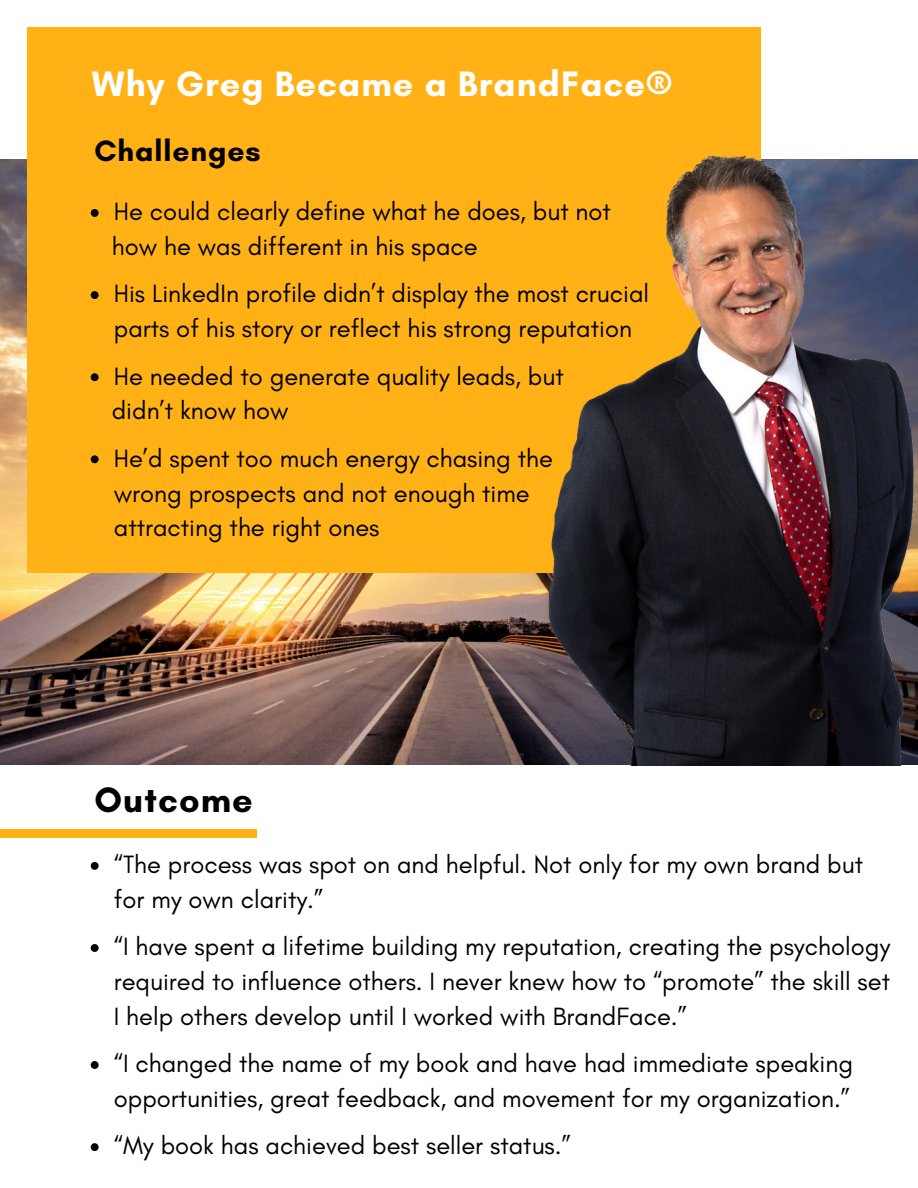
<style>
.page{position:relative;width:918px;height:1188px;background:#fff}
.page>*{position:absolute;margin:0;border:0;box-sizing:border-box;transform-origin:0 0}
.t1{font:700 36px "Glacial Indifference";letter-spacing:.03em;color:#fff}
.t2{font:700 36px "Glacial Indifference";letter-spacing:.03em;color:#000}
.t3{font:700 30px "Glacial Indifference";letter-spacing:.03em;color:#000}
.t4{font:25.5px/34.8px "Glacial Indifference";color:#000}
</style>
<div class="page">
<div style="left:0;top:829px;width:257px;height:9px;background:#ffb115"></div>
<img style="left:0;top:159px;width:409px;height:606px">
<div style="left:27px;top:27px;width:734px;height:546px;background:#ffb115"></div>
<img style="left:409px;top:155px;width:509px;height:610px">
<svg style="left:91px;top:209px;width:8px;height:8px"></svg>
<svg style="left:91px;top:291px;width:8px;height:8px"></svg>
<svg style="left:91px;top:373px;width:8px;height:8px"></svg>
<svg style="left:91px;top:455px;width:8px;height:8px"></svg>
<svg style="left:91px;top:862px;width:8px;height:8px"></svg>
<svg style="left:91px;top:944px;width:8px;height:8px"></svg>
<svg style="left:91px;top:1061px;width:8px;height:8px"></svg>
<svg style="left:91px;top:1143px;width:8px;height:8px"></svg>
<h2 class="t1" style="left:92px;top:62px;width:582px">Why Greg Became a BrandFace®</h2>
<h1 class="t3" style="left:94px;top:133px;width:168px">Challenges</h1>
<p class="t4" style="left:114px;top:194px;width:499px">He could clearly define what he does, but not</p>
<p class="t4" style="left:112px;top:229px;width:367px">how he was different in his space</p>
<p class="t4" style="left:114px;top:276px;width:537px">His LinkedIn profile didn’t display the most crucial parts of his story or reflect his strong reputation</p>
<p class="t4" style="left:114px;top:358px;width:452px">He needed to generate quality leads, but</p>
<p class="t4" style="left:112px;top:393px;width:178px">didn’t know how</p>
<p class="t4" style="left:114px;top:440px;width:441px">He’d spent too much energy chasing the wrong prospects and not enough time attracting the right ones</p>
<p class="t2" style="left:94px;top:778px;width:160px">Outcome</p>
<p class="t4" style="left:114px;top:847px;width:751px">“The process was spot on and helpful. Not only for my own brand but for my own clarity.”</p>
<h1 class="t4" style="left:114px;top:929px;width:778px;text-align:justify">“I have spent a lifetime building my reputation, creating the psychology required to influence others. I never knew how to “promote” the skill set I help others develop until I worked with BrandFace.”</h1>
<p class="t4" style="left:114px;top:1046px;width:741px">“I changed the name of my book and have had immediate speaking opportunities, great feedback, and movement for my organization.”</p>
<p class="t4" style="left:114px;top:1128px;width:459px">“My book has achieved best seller status.”</p>
</div>
